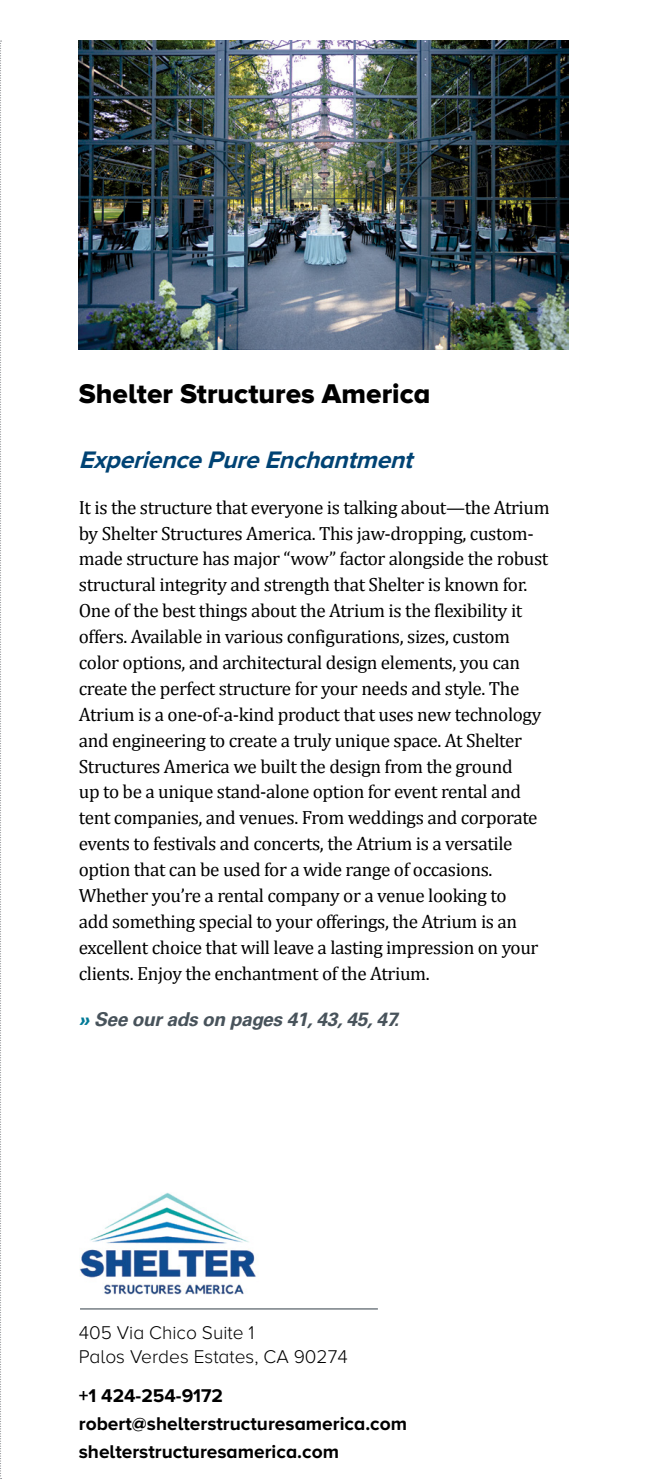
<style>
.page{position:relative;width:669px;height:1479px;background:#fff}
.page>*{position:absolute;margin:0;border:0;box-sizing:border-box;transform-origin:0 0}
.t1{font:28.12px "Proxima Nova A Extrabld";color:#000}
.t2{font:italic 700 24.75px "Proxima Nova A";color:#004374}
.t3{font:19.12px/25.9px "Cambria";letter-spacing:-.02em;color:#000}
.t4{font:700 19.12px/28.1px "Proxima Nova A";color:#000}
.t5{font:300 19.12px/24.8px "Proxima Nova A";color:#000}
.t6{font:italic 700 19.12px "Univers LT Std";letter-spacing:-.02em;color:#48535b}
.s1{color:#007a97}
</style>
<div class="page">
<svg style="left:0;top:41px;width:2px;height:1436px"></svg>
<hr style="left:80px;top:1308px;width:297px;height:1px;background:#48535b">
<img style="left:80px;top:1193px;width:176px;height:100px">
<img style="left:79px;top:40px;width:489px;height:309px">
<h1 class="t1" style="left:79px;top:377px;width:353px">Shelter Structures America</h1>
<p class="t2" style="left:79px;top:445px;width:342px">ExperiencePureEnchantment</p>
<p class="t3" style="left:79px;top:494px;width:472px">It is the structure that everyone is talking about—the Atrium by Shelter Structures America. This jaw-dropping, custom&shy;made structure has major “wow” factor alongside the robust structural integrity and strength that Shelter is known for.<br>One of the best things about the Atrium is the flexibility it offers. Available in various configurations, sizes, custom color options, and architectural design elements, you can create the perfect structure for your needs and style. The Atrium is a one-of-a-kind product that uses new technology and engineering to create a truly unique space. At Shelter Structures America we built the design from the ground<br>up to be a unique stand-alone option for event rental and tent companies, and venues. From weddings and corporate events to festivals and concerts, the Atrium is a versatile option that can be used for a wide range of occasions.<br>Whether you’re a rental company or a venue looking to<br>add something special to your offerings, the Atrium is an excellent choice that will leave a lasting impression on your clients. Enjoy the enchantment of the Atrium.</p>
<p class="t6" style="left:79px;top:1007px;width:321px"><span class="s1">»</span> See our ads on pages 41, 43, 45, 47.</p>
<p class="t5" style="left:79px;top:1319px;width:270px">405 Via Chico Suite 1<br>Palos Verdes Estates, CA 90274</p>
<p class="t4" style="left:79px;top:1380px;width:329px">+1 424-254-9172 robert@shelterstructuresamerica.com shelterstructuresamerica.com</p>
</div>
